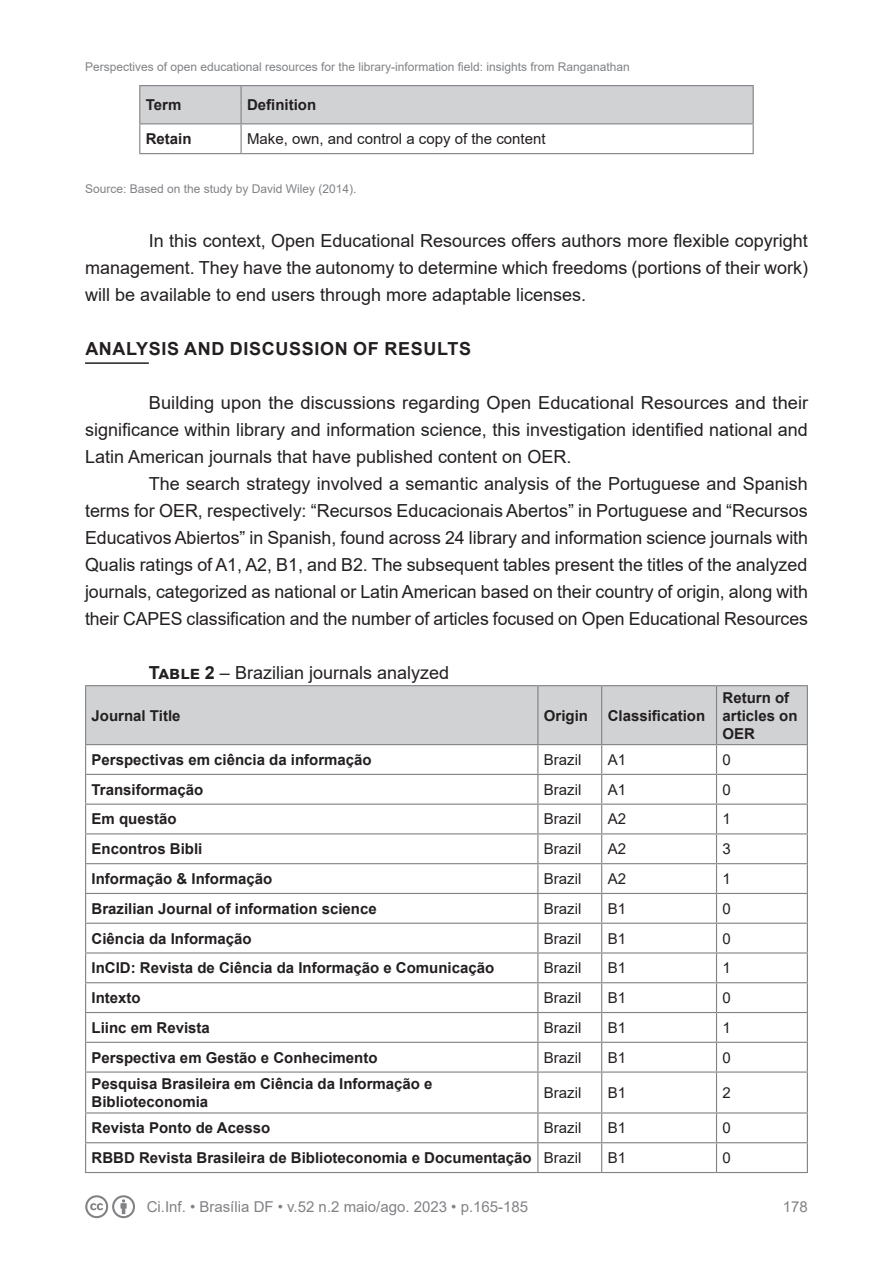
<style>
.page{position:relative;width:893px;height:1263px;background:#fff}
.page>*{position:absolute;margin:0;border:0;box-sizing:border-box;transform-origin:0 0}
._2_2_Texto{font:18px/27px "Arial";color:#231f20;text-align:justify}
._2_1_Tópico_Primário{font:700 18px "Arial";letter-spacing:.035em;color:#231f20}
._3_2_Célula_I{font:700 15px/18px "Arial";color:#231f20}
._3_3_Célula_II{font:15px "Arial";color:#231f20}
._3_1_Cabeçalho{font:700 15px/18px "Arial";color:#231f20}
.t1{font:15px "Arial";color:#808285}
._2_5_Legenda_Imagem{font:12px "Arial";color:#808285}
.s1{font-weight:700}
</style>
<div class="page">
<svg style="left:85px;top:1195px;width:50px;height:23px"></svg>
<hr style="left:85px;top:362px;width:64px;height:2px;background:#231f20">
<hr style="left:139px;top:85px;width:102px;height:1px;background:#808285">
<hr style="left:241px;top:85px;width:513px;height:1px;background:#808285">
<svg style="left:139px;top:86px;width:615px;height:67px"></svg>
<hr style="left:139px;top:153px;width:102px;height:1px;background:#808285">
<hr style="left:241px;top:153px;width:513px;height:1px;background:#808285">
<hr style="left:85px;top:685px;width:453px;height:1px;background:#808285">
<hr style="left:538px;top:685px;width:64px;height:1px;background:#808285">
<hr style="left:602px;top:685px;width:114px;height:1px;background:#808285">
<hr style="left:716px;top:685px;width:92px;height:1px;background:#808285">
<svg style="left:85px;top:686px;width:723px;height:385px"></svg>
<hr style="left:85px;top:1071px;width:453px;height:1px;background:#808285">
<hr style="left:85px;top:1072px;width:1px;height:40px;background:#808285">
<hr style="left:538px;top:1071px;width:64px;height:1px;background:#808285">
<hr style="left:537px;top:1072px;width:1px;height:40px;background:#808285">
<hr style="left:602px;top:1071px;width:114px;height:1px;background:#808285">
<hr style="left:601px;top:1072px;width:1px;height:40px;background:#808285">
<hr style="left:716px;top:1071px;width:92px;height:1px;background:#808285">
<hr style="left:716px;top:1072px;width:1px;height:40px;background:#808285">
<hr style="left:807px;top:1072px;width:1px;height:40px;background:#808285">
<hr style="left:85px;top:1112px;width:453px;height:1px;background:#808285">
<hr style="left:538px;top:1112px;width:64px;height:1px;background:#808285">
<hr style="left:602px;top:1112px;width:114px;height:1px;background:#808285">
<hr style="left:716px;top:1112px;width:92px;height:1px;background:#808285">
<hr style="left:85px;top:1142px;width:453px;height:1px;background:#808285">
<svg style="left:85px;top:1113px;width:1px;height:59px"></svg>
<hr style="left:538px;top:1142px;width:64px;height:1px;background:#808285">
<svg style="left:537px;top:1113px;width:1px;height:59px"></svg>
<hr style="left:602px;top:1142px;width:114px;height:1px;background:#808285">
<svg style="left:601px;top:1113px;width:1px;height:59px"></svg>
<hr style="left:716px;top:1142px;width:92px;height:1px;background:#808285">
<svg style="left:716px;top:1113px;width:1px;height:59px"></svg>
<svg style="left:807px;top:1113px;width:1px;height:59px"></svg>
<hr style="left:85px;top:1172px;width:453px;height:1px;background:#808285">
<hr style="left:538px;top:1172px;width:64px;height:1px;background:#808285">
<hr style="left:602px;top:1172px;width:114px;height:1px;background:#808285">
<hr style="left:716px;top:1172px;width:92px;height:1px;background:#808285">
<p class="_2_5_Legenda_Imagem" style="left:85px;top:59px;width:546px">Perspectives of open educational resources for the library-information field: insights from Ranganathan</p>
<p class="_3_1_Cabeçalho" style="left:146px;top:96px;width:37px">Term</p>
<p class="_3_1_Cabeçalho" style="left:247px;top:96px;width:71px">Definition</p>
<p class="_3_2_Célula_I" style="left:146px;top:130px;width:47px">Retain</p>
<p class="_3_3_Célula_II" style="left:247px;top:129px;width:300px">Make, own, and control a copy of the content</p>
<p class="_2_5_Legenda_Imagem" style="left:85px;top:181px;width:273px">Source: Based on the study by David Wiley (2014).</p>
<p class="_2_2_Texto" style="left:85px;top:227px;width:725px;text-indent:64px">In this context, Open Educational Resources offers authors more flexible copyright management. They have the autonomy to determine which freedoms (portions of their work) will be available to end users through more adaptable licenses.</p>
<p class="_2_1_Tópico_Primário" style="left:85px;top:336px;width:387px">ANALYSIS AND DISCUSSION OF RESULTS</p>
<p class="_2_2_Texto" style="left:85px;top:389px;width:725px;text-indent:64px">Building upon the discussions regarding Open Educational Resources and their significance within library and information science, this investigation identified national and Latin American journals that have published content on OER.</p>
<p class="_2_2_Texto" style="left:85px;top:470px;width:724px;text-indent:64px">The search strategy involved a semantic analysis of the Portuguese and Spanish terms for OER, respectively: “Recursos Educacionais Abertos” in Portuguese and “Recursos Educativos Abiertos” in Spanish, found across 24 library and information science journals with Qualis ratings of A1, A2, B1, and B2. The subsequent tables present the titles of the analyzed journals, categorized as national or Latin American based on their country of origin, along with their CAPES classification and the number of articles focused on Open Educational Resources</p>
<p class="_2_2_Texto" style="left:149px;top:659px;width:302px"><span class="s1">Table 2</span> – Brazilian journals analyzed</p>
<p class="_3_1_Cabeçalho" style="left:92px;top:706px;width:90px">Journal Title</p>
<p class="_3_1_Cabeçalho" style="left:544px;top:706px;width:46px">Origin</p>
<p class="_3_1_Cabeçalho" style="left:608px;top:706px;width:99px">Classification</p>
<p class="_3_1_Cabeçalho" style="left:722px;top:688px;width:77px">Return of articles on<br>OER</p>
<p class="_3_2_Célula_I" style="left:92px;top:751px;width:282px">Perspectivas em ciência da informação</p>
<p class="_3_3_Célula_II" style="left:544px;top:749px;width:39px">Brazil</p>
<p class="_3_3_Célula_II" style="left:608px;top:749px;width:20px">A1</p>
<p class="_3_3_Célula_II" style="left:722px;top:749px;width:10px">0</p>
<p class="_3_2_Célula_I" style="left:92px;top:781px;width:113px">Transiformação</p>
<p class="_3_3_Célula_II" style="left:544px;top:779px;width:39px">Brazil</p>
<p class="_3_3_Célula_II" style="left:608px;top:779px;width:20px">A1</p>
<p class="_3_3_Célula_II" style="left:722px;top:779px;width:10px">0</p>
<p class="_3_2_Célula_I" style="left:92px;top:810px;width:87px">Em questão</p>
<p class="_3_3_Célula_II" style="left:544px;top:809px;width:39px">Brazil</p>
<p class="_3_3_Célula_II" style="left:608px;top:809px;width:20px">A2</p>
<p class="_3_3_Célula_II" style="left:722px;top:809px;width:10px">1</p>
<p class="_3_2_Célula_I" style="left:92px;top:840px;width:112px">Encontros Bibli</p>
<p class="_3_3_Célula_II" style="left:544px;top:839px;width:39px">Brazil</p>
<p class="_3_3_Célula_II" style="left:608px;top:839px;width:20px">A2</p>
<p class="_3_3_Célula_II" style="left:722px;top:839px;width:10px">3</p>
<p class="_3_2_Célula_I" style="left:92px;top:870px;width:182px">Informação &amp; Informação</p>
<p class="_3_3_Célula_II" style="left:544px;top:868px;width:39px">Brazil</p>
<p class="_3_3_Célula_II" style="left:608px;top:868px;width:20px">A2</p>
<p class="_3_3_Célula_II" style="left:722px;top:868px;width:10px">1</p>
<p class="_3_2_Célula_I" style="left:92px;top:900px;width:287px">Brazilian Journal of information science</p>
<p class="_3_3_Célula_II" style="left:544px;top:898px;width:39px">Brazil</p>
<p class="_3_3_Célula_II" style="left:608px;top:898px;width:20px">B1</p>
<p class="_3_3_Célula_II" style="left:722px;top:898px;width:10px">0</p>
<p class="_3_2_Célula_I" style="left:92px;top:929px;width:162px">Ciência da Informação</p>
<p class="_3_3_Célula_II" style="left:544px;top:928px;width:39px">Brazil</p>
<p class="_3_3_Célula_II" style="left:608px;top:928px;width:20px">B1</p>
<p class="_3_3_Célula_II" style="left:722px;top:928px;width:10px">0</p>
<p class="_3_2_Célula_I" style="left:92px;top:959px;width:404px">InCID: Revista de Ciência da Informação e Comunicação</p>
<p class="_3_3_Célula_II" style="left:544px;top:958px;width:39px">Brazil</p>
<p class="_3_3_Célula_II" style="left:608px;top:958px;width:20px">B1</p>
<p class="_3_3_Célula_II" style="left:722px;top:958px;width:10px">1</p>
<p class="_3_2_Célula_I" style="left:92px;top:989px;width:51px">Intexto</p>
<p class="_3_3_Célula_II" style="left:544px;top:987px;width:39px">Brazil</p>
<p class="_3_3_Célula_II" style="left:608px;top:987px;width:20px">B1</p>
<p class="_3_3_Célula_II" style="left:722px;top:987px;width:10px">0</p>
<p class="_3_2_Célula_I" style="left:92px;top:1019px;width:120px">Liinc em Revista</p>
<p class="_3_3_Célula_II" style="left:544px;top:1017px;width:39px">Brazil</p>
<p class="_3_3_Célula_II" style="left:608px;top:1017px;width:20px">B1</p>
<p class="_3_3_Célula_II" style="left:722px;top:1017px;width:10px">1</p>
<p class="_3_2_Célula_I" style="left:92px;top:1048px;width:287px">Perspectiva em Gestão e Conhecimento</p>
<p class="_3_3_Célula_II" style="left:544px;top:1047px;width:39px">Brazil</p>
<p class="_3_3_Célula_II" style="left:608px;top:1047px;width:20px">B1</p>
<p class="_3_3_Célula_II" style="left:722px;top:1047px;width:10px">0</p>
<p class="_3_2_Célula_I" style="left:92px;top:1075px;width:342px">Pesquisa Brasileira em Ciência da Informação e<br>Biblioteconomia</p>
<p class="_3_3_Célula_II" style="left:544px;top:1082px;width:39px">Brazil</p>
<p class="_3_3_Célula_II" style="left:608px;top:1082px;width:20px">B1</p>
<p class="_3_3_Célula_II" style="left:722px;top:1082px;width:10px">2</p>
<p class="_3_2_Célula_I" style="left:92px;top:1119px;width:180px">Revista Ponto de Acesso</p>
<p class="_3_3_Célula_II" style="left:544px;top:1118px;width:39px">Brazil</p>
<p class="_3_3_Célula_II" style="left:608px;top:1118px;width:20px">B1</p>
<p class="_3_3_Célula_II" style="left:722px;top:1118px;width:10px">0</p>
<p class="_3_2_Célula_I" style="left:92px;top:1149px;width:442px">RBBD Revista Brasileira de Biblioteconomia e Documentação</p>
<p class="_3_3_Célula_II" style="left:544px;top:1147px;width:39px">Brazil</p>
<p class="_3_3_Célula_II" style="left:608px;top:1147px;width:20px">B1</p>
<p class="_3_3_Célula_II" style="left:722px;top:1147px;width:10px">0</p>
<p class="t1" style="left:147px;top:1197px;width:383px">Ci.Inf. • Brasília DF • v.52 n.2 maio/ago. 2023 • p.165-185</p>
<p class="t1" style="left:783px;top:1197px;width:27px">178</p>
</div>
